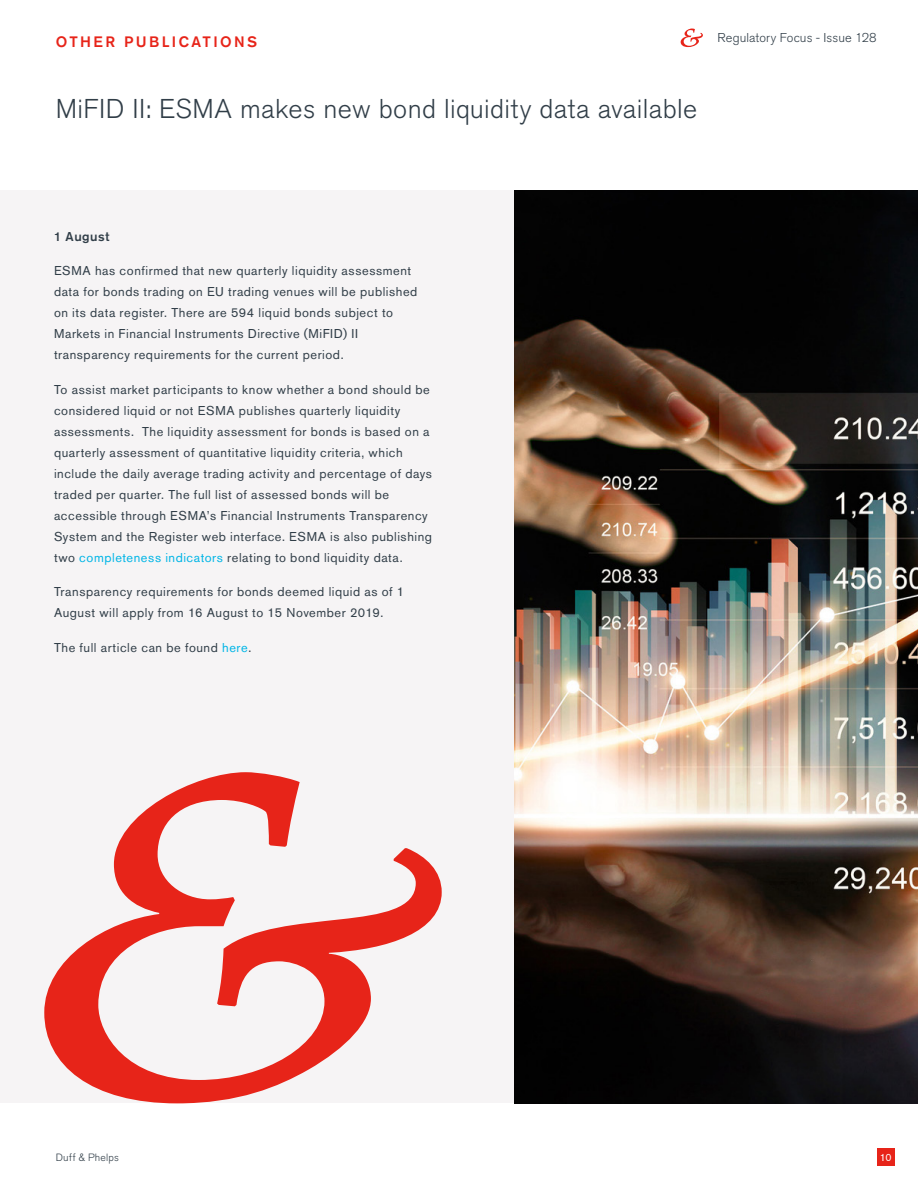
<style>
.page{position:relative;width:918px;height:1188px;background:#fff}
.page>*{position:absolute;margin:0;border:0;box-sizing:border-box;transform-origin:0 0}
.Article_Title{font:300 27px "Akzidenz Grotesk BQ";letter-spacing:.015em;color:#313e48}
.Heading{font:500 15px "Akzidenz Grotesk BQ";letter-spacing:.16em;color:#e72419}
.Body_Text{font:12.75px/21px "Akzidenz Grotesk BQ";letter-spacing:.045em;color:#313e48}
.t1{font:300 12.75px "Akzidenz Grotesk BQ";letter-spacing:.01em;color:#313e48}
.Body_Text-2{font:500 12.75px "Akzidenz Grotesk BQ";letter-spacing:.04em;color:#313e48}
.t2{font:300 10.5px "Akzidenz Grotesk BQ";letter-spacing:.02em;color:#313e48}
.t3{font:10.5px "Akzidenz Grotesk BQ";color:#fff}
.s1{color:#00b5e6}
</style>
<div class="page">
<div style="left:0;top:190px;width:918px;height:913px;background:#f6f4f5"></div>
<div style="left:877px;top:1148px;width:18px;height:18px;background:#e72419"></div>
<svg style="left:681px;top:29px;width:22px;height:18px"></svg>
<img style="left:515px;top:190px;width:403px;height:913px">
<svg style="left:44px;top:772px;width:398px;height:331px"></svg>
<p class="Heading" style="left:56px;top:33px;width:203px">OTHER PUBLICATIONS</p>
<p class="Article_Title" style="left:56px;top:94px;width:643px">MiFID II: ESMA makes new bond liquidity data available</p>
<p class="t1" style="left:718px;top:31px;width:160px">Regulatory Focus - Issue 128</p>
<p class="Body_Text-2" style="left:54px;top:229px;width:57px">1 August</p>
<p class="Body_Text" style="left:54px;top:260px;width:365px">ESMA has confirmed that new quarterly liquidity assessment data for bonds trading on EU trading venues will be published on its data register. There are 594 liquid bonds subject to Markets in Financial Instruments Directive (MiFID) II transparency requirements for the current period.</p>
<p class="Body_Text" style="left:54px;top:379px;width:380px">To assist market participants to know whether a bond should be considered liquid or not ESMA publishes quarterly liquidity assessments. The liquidity assessment for bonds is based on a quarterly assessment of quantitative liquidity criteria, which include the daily average trading activity and percentage of days traded per quarter. The full list of assessed bonds will be accessible through ESMA’s Financial Instruments Transparency System and the Register web interface. ESMA is also publishing two <span class="s1">completeness indicators</span> relating to bond liquidity data.</p>
<p class="Body_Text" style="left:54px;top:581px;width:352px">Transparency requirements for bonds deemed liquid as of 1<br>August will apply from 16 August to 15 November 2019.</p>
<p class="Body_Text" style="left:54px;top:637px;width:199px">The full article can be found <span class="s1">here</span>.</p>
<p class="t2" style="left:56px;top:1152px;width:65px">Duff &amp; Phelps</p>
<p class="t3" style="left:880px;top:1151px;width:13px">10</p>
</div>
